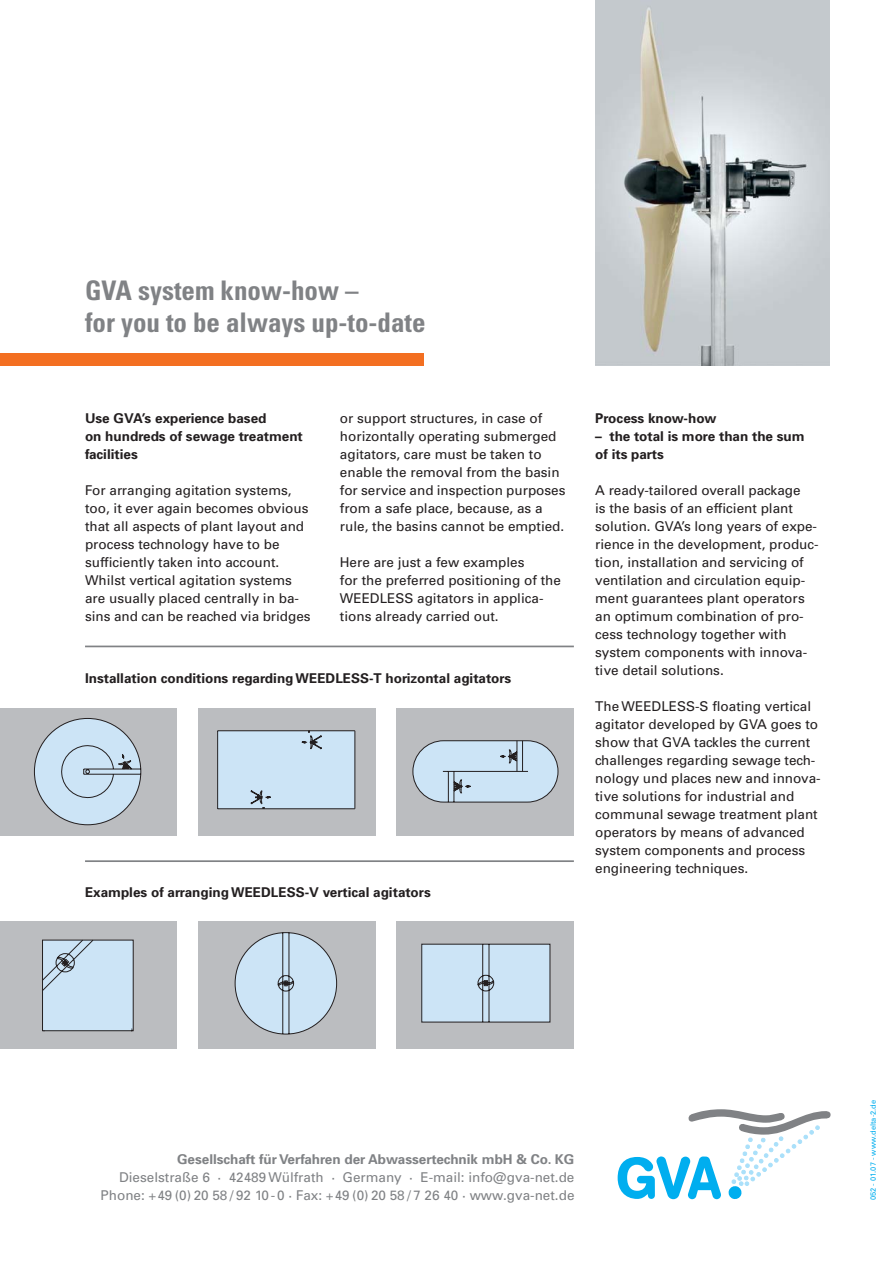
<style>
.page{position:relative;width:893px;height:1263px;background:#fff}
.page>*{position:absolute;margin:0;border:0;box-sizing:border-box;transform-origin:0 0}
.t1{font:700 condensed 27px/32.4px "Univers";color:#808285}
.t2{font:13.5px/18px "Univers";color:#231f20}
.t3{font:700 13.5px/18px "Univers";color:#231f20}
.t4{font:13.5px/18px "Univers";color:#808285;text-align:right}
.t5{font:700 13.5px "Univers";color:#808285}
.t6{font:7.5px "Univers";color:#00aeef}
</style>
<div class="page">
<div style="left:0;top:708px;width:177px;height:128px;background:#bbbdc0"></div>
<div style="left:397px;top:708px;width:177px;height:128px;background:#bbbdc0"></div>
<div style="left:0;top:921px;width:177px;height:128px;background:#bbbdc0"></div>
<div style="left:397px;top:921px;width:177px;height:128px;background:#bbbdc0"></div>
<div style="left:198px;top:921px;width:177px;height:128px;background:#bbbdc0"></div>
<svg style="left:617px;top:1109px;width:213px;height:91px"></svg>
<div style="left:198px;top:708px;width:177px;height:128px;background:#bbbdc0"></div>
<svg style="left:34px;top:718px;width:105px;height:80px"></svg>
<svg style="left:217px;top:730px;width:342px;height:73px"></svg>
<svg style="left:41px;top:755px;width:471px;height:177px"></svg>
<svg style="left:42px;top:932px;width:509px;height:103px"></svg>
<img style="left:595px;top:0;width:234px;height:366px">
<hr style="left:85px;top:646px;width:489px;height:1px;background:#808285">
<hr style="left:85px;top:860px;width:489px;height:2px;background:#808285">
<div style="left:0;top:353px;width:424px;height:13px;background:#f36f21"></div>
<h1 class="t1" style="left:85px;top:277px;width:342px">GVA system know-how –<br>for you to be always up-to-date</h1>
<p class="t3" style="left:85px;top:411px;width:219px">Use GVA’s experience based<br>on hundreds of sewage treatment facilities</p>
<p class="t2" style="left:85px;top:483px;width:227px">For arranging agitation systems, too, it ever again becomes obvious that all aspects of plant layout and process technology have to be sufficiently taken into account.<br>Whilst vertical agitation systems are usually placed centrally in ba&shy;sins and can be reached via bridges</p>
<p class="t2" style="left:340px;top:411px;width:227px">or support structures, in case of horizontally operating submerged agitators, care must be taken to enable the removal from the basin for service and inspection purposes from a safe place, because, as a rule, the basins cannot be emptied.</p>
<p class="t2" style="left:340px;top:555px;width:222px">Here are just a few examples<br>for the preferred positioning of the<br>WEEDLESS agitators in applica&shy;tions already carried out.</p>
<p class="t3" style="left:85px;top:671px;width:428px">Installation conditions regarding WEEDLESS-T horizontal agitators</p>
<p class="t3" style="left:85px;top:885px;width:347px">Examples of arranging WEEDLESS-V vertical agitators</p>
<p class="t3" style="left:595px;top:411px;width:123px">Process know-how</p>
<p class="t3" style="left:595px;top:429px;width:211px">– the total is more than the sum of its parts</p>
<p class="t2" style="left:595px;top:483px;width:225px">A ready-tailored overall package<br>is the basis of an efficient plant solution. GVA’s long years of expe&shy;rience in the development, produc&shy;tion, installation and servicing of ventilation and circulation equip&shy;ment guarantees plant operators an optimum combination of pro&shy;cess technology together with system components with innova&shy;tive detail solutions.</p>
<p class="t2" style="left:595px;top:699px;width:227px">The WEEDLESS-S floating vertical agitator developed by GVA goes to show that GVA tackles the current challenges regarding sewage tech&shy;nology und places new and innova&shy;tive solutions for industrial and communal sewage treatment plant operators by means of advanced system components and process engineering techniques.</p>
<p class="t5" style="left:177px;top:1154px;width:399px">Gesellschaft für Verfahren der Abwassertechnik mbH &amp; Co. KG</p>
<p class="t4" style="left:101px;top:1169px;width:475px">Dieselstraße 6 · 42489 Wülfrath · Germany · E-mail: info@gva-net.de<br>Phone: +49 (0) 20 58 / 92 10 - 0 · Fax: +49 (0) 20 58 / 7 26 40 · www.gva-net.de</p>
<p class="t6" style="left:870px;top:1200px;width:102px;rotate:-90deg">052 - 01.07 - www.delta-2.de</p>
</div>
